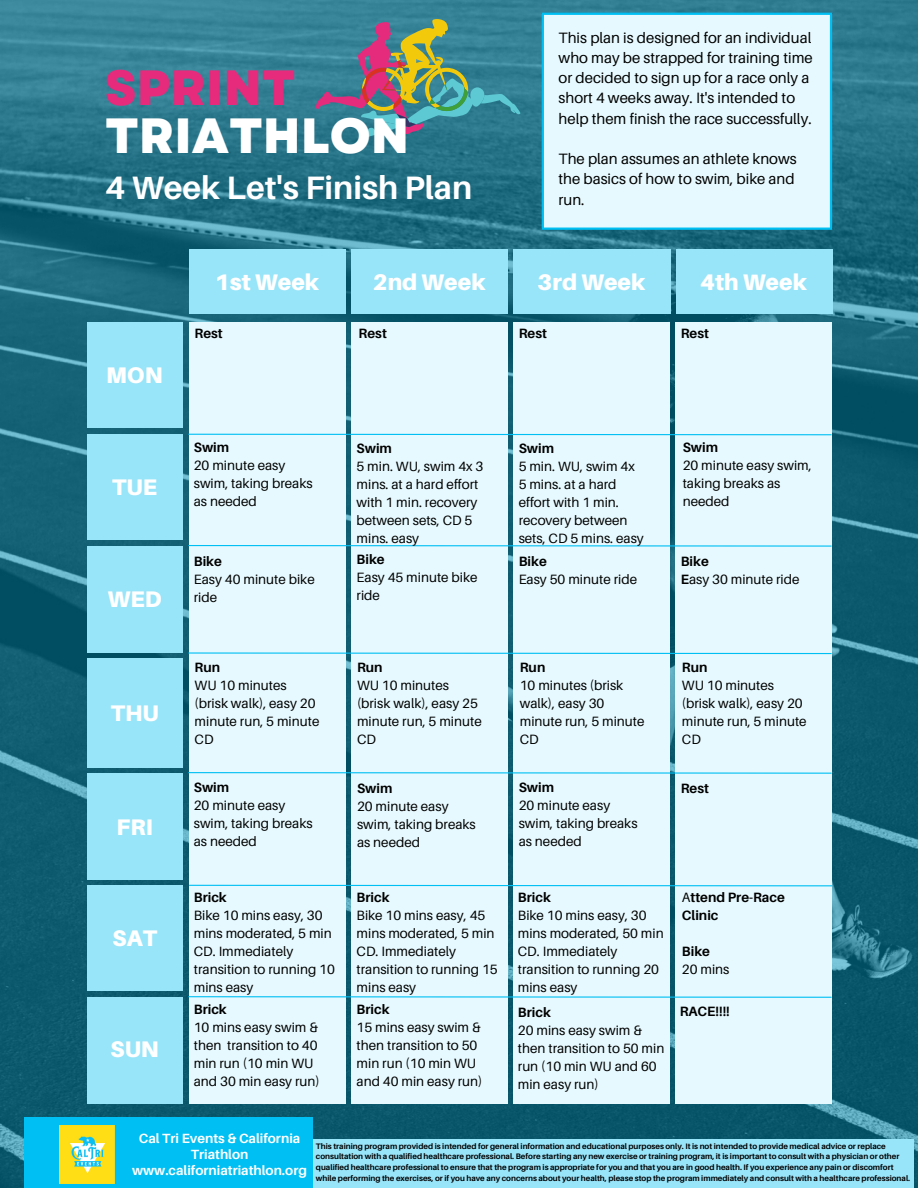
<style>
.page{position:relative;width:918px;height:1188px;background:#fff}
.page>*{position:absolute;margin:0;border:0;box-sizing:border-box;transform-origin:0 0}
.t1{font:800 49.5px "Garet";color:#fff}
.t2{font:800 49.5px "Garet";color:#e62a7c}
.t3{font:700 32.4px "Aileron";color:#fff}
.t4{font:900 22.5px "Aileron";color:#fff}
.t5{font:15px/20.2px "Aileron";color:#000}
.t6{font:13.5px/18px "Aileron";color:#000}
.t7{font:700 13.5px/18px "Aileron";color:#000}
.t8{font:700 13.35px/15.6px "Aileron";color:#fff;text-align:center}
.t9{font:700 7.95px/10.6px "Aileron";color:#000}
.s1{font-weight:700}
.s2{font-weight:400}
</style>
<div class="page">
<img style="left:0;top:0;width:918px;height:1188px">
<div style="left:189px;top:250px;width:156px;height:64px;background:#98e4f9"></div>
<div style="left:189px;top:323px;width:156px;height:781px;background:#e6f9fe"></div>
<div style="left:351px;top:323px;width:156px;height:781px;background:#e6f9fe"></div>
<div style="left:513px;top:323px;width:156px;height:781px;background:#e6f9fe"></div>
<div style="left:87px;top:323px;width:96px;height:105px;background:#98e4f9"></div>
<div style="left:87px;top:435px;width:96px;height:105px;background:#98e4f9"></div>
<div style="left:87px;top:547px;width:96px;height:105px;background:#98e4f9"></div>
<div style="left:87px;top:658px;width:96px;height:110px;background:#98e4f9"></div>
<div style="left:87px;top:774px;width:96px;height:106px;background:#98e4f9"></div>
<div style="left:87px;top:886px;width:96px;height:105px;background:#98e4f9"></div>
<div style="left:87px;top:998px;width:96px;height:106px;background:#98e4f9"></div>
<div style="left:675px;top:323px;width:156px;height:781px;background:#e6f9fe"></div>
<svg style="left:188px;top:433px;width:644px;height:3px"></svg>
<svg style="left:188px;top:544px;width:644px;height:3px"></svg>
<svg style="left:188px;top:652px;width:644px;height:3px"></svg>
<svg style="left:188px;top:772px;width:644px;height:2px"></svg>
<svg style="left:188px;top:884px;width:645px;height:3px"></svg>
<svg style="left:188px;top:996px;width:644px;height:2px"></svg>
<div style="left:351px;top:250px;width:156px;height:64px;background:#98e4f9"></div>
<div style="left:514px;top:250px;width:156px;height:64px;background:#98e4f9"></div>
<div style="left:676px;top:250px;width:156px;height:64px;background:#98e4f9"></div>
<div style="left:300px;top:1139px;width:613px;height:49px;background:#98e4f9"></div>
<div style="left:24px;top:1117px;width:288px;height:71px;background:#00bff3"></div>
<img style="left:60px;top:1125px;width:55px;height:59px">
<svg style="left:316px;top:19px;width:205px;height:120px;background:#598387"></svg>
<div style="left:543px;top:14px;width:288px;height:215px;background:#e6f9fe"></div>
<hr style="left:542px;top:15px;width:2px;height:213px;background:#00bff3">
<hr style="left:830px;top:15px;width:2px;height:213px;background:#00bff3">
<hr style="left:542px;top:13px;width:290px;height:2px;background:#00bff3">
<hr style="left:542px;top:228px;width:290px;height:2px;background:#00bff3">
<h1 class="t2" style="left:105px;top:52px;width:192px">SPRINT</h1>
<h1 class="t1" style="left:105px;top:100px;width:306px">TRIATHLON</h1>
<h2 class="t3" style="left:105px;top:168px;width:369px">4 Week Let's Finish Plan</h2>
<p class="t5" style="left:559px;top:27px;width:256px">This plan is designed for an individual who may be strapped for training time or decided to sign up for a race only a short 4 weeks away. It's intended to help them finish the race successfully.</p>
<p class="t5" style="left:559px;top:148px;width:240px">The plan assumes an athlete knows the basics of how to swim, bike and run.</p>
<h3 class="t4" style="left:106px;top:361px;width:58px">MON</h3>
<h3 class="t4" style="left:112px;top:473px;width:46px">TUE</h3>
<h3 class="t4" style="left:108px;top:586px;width:56px">WED</h3>
<h3 class="t4" style="left:111px;top:699px;width:49px">THU</h3>
<h3 class="t4" style="left:117px;top:813px;width:38px">FRI</h3>
<h3 class="t4" style="left:113px;top:924px;width:46px">SAT</h3>
<h3 class="t4" style="left:111px;top:1035px;width:50px">SUN</h3>
<h3 class="t4" style="left:215px;top:269px;width:106px">1st Week</h3>
<p class="t7" style="left:195px;top:324px;width:30px">Rest</p>
<h3 class="t4" style="left:373px;top:269px;width:114px">2nd Week</h3>
<h3 class="t4" style="left:538px;top:269px;width:109px">3rd Week</h3>
<h3 class="t4" style="left:700px;top:269px;width:108px">4th Week</h3>
<p class="t7" style="left:359px;top:324px;width:30px">Rest</p>
<p class="t7" style="left:519px;top:324px;width:30px">Rest</p>
<p class="t7" style="left:681px;top:324px;width:30px">Rest</p>
<p class="t7" style="left:194px;top:438px;width:37px">Swim</p>
<p class="t6" style="left:194px;top:456px;width:120px">20 minute easy swim, taking breaks as needed</p>
<p class="t7" style="left:194px;top:552px;width:30px">Bike</p>
<p class="t6" style="left:194px;top:570px;width:122px">Easy 40 minute bike ride</p>
<p class="t7" style="left:357px;top:439px;width:37px">Swim</p>
<p class="t6" style="left:357px;top:457px;width:128px">5 min. WU, swim 4x 3 mins. at a hard effort with 1 min. recovery between sets, CD 5 mins. easy</p>
<p class="t7" style="left:357px;top:550px;width:30px">Bike</p>
<p class="t6" style="left:357px;top:568px;width:122px">Easy 45 minute bike ride</p>
<p class="t7" style="left:519px;top:439px;width:37px">Swim</p>
<p class="t6" style="left:519px;top:457px;width:127px">5 min. WU, swim 4x<br>5 mins. at a hard effort with 1 min. recovery between sets, CD 5 mins. easy</p>
<p class="t7" style="left:519px;top:552px;width:30px">Bike</p>
<p class="t6" style="left:519px;top:570px;width:120px">Easy 50 minute ride</p>
<p class="t7" style="left:683px;top:438px;width:37px">Swim</p>
<p class="t6" style="left:683px;top:456px;width:131px">20 minute easy swim, taking breaks as needed</p>
<p class="t6" style="left:681px;top:552px;width:120px"><span class="s1">Bike<br>E</span>asy 30 minute ride</p>
<p class="t7" style="left:195px;top:658px;width:27px">Run</p>
<p class="t6" style="left:195px;top:676px;width:126px">WU 10 minutes (brisk walk), easy 20 minute run, 5 minute<br>CD</p>
<p class="t7" style="left:194px;top:778px;width:37px">Swim</p>
<p class="t6" style="left:194px;top:796px;width:120px">20 minute easy swim, taking breaks as needed</p>
<p class="t7" style="left:194px;top:888px;width:35px">Brick</p>
<p class="t6" style="left:194px;top:906px;width:143px">Bike 10 mins easy, 30 mins moderated, 5 min<br>CD. Immediately transition to running 10 mins easy</p>
<p class="t7" style="left:194px;top:1000px;width:35px">Brick</p>
<p class="t6" style="left:194px;top:1018px;width:127px">10 mins easy swim &amp; then transition to 40 min run (10 min WU and 30 min easy run)</p>
<p class="t7" style="left:357px;top:658px;width:27px">Run</p>
<p class="t6" style="left:357px;top:676px;width:126px">WU 10 minutes (brisk walk), easy 25 minute run, 5 minute<br>CD</p>
<p class="t7" style="left:357px;top:779px;width:37px">Swim</p>
<p class="t6" style="left:357px;top:797px;width:120px">20 minute easy swim, taking breaks as needed</p>
<p class="t7" style="left:357px;top:888px;width:35px">Brick</p>
<p class="t6" style="left:357px;top:906px;width:143px">Bike 10 mins easy, 45 mins moderated, 5 min<br>CD. Immediately transition to running 15 mins easy</p>
<p class="t7" style="left:357px;top:1000px;width:35px">Brick</p>
<p class="t6" style="left:357px;top:1018px;width:127px">15 mins easy swim &amp; then transition to 50 min run (10 min WU and 40 min easy run)</p>
<p class="t7" style="left:520px;top:658px;width:27px">Run</p>
<p class="t6" style="left:520px;top:676px;width:126px">10 minutes (brisk walk), easy 30 minute run, 5 minute<br>CD</p>
<p class="t7" style="left:519px;top:778px;width:37px">Swim</p>
<p class="t6" style="left:519px;top:796px;width:120px">20 minute easy swim, taking breaks as needed</p>
<p class="t7" style="left:682px;top:658px;width:27px">Run</p>
<p class="t6" style="left:682px;top:676px;width:126px">WU 10 minutes (brisk walk), easy 20 minute run, 5 minute<br>CD</p>
<p class="t7" style="left:681px;top:779px;width:30px">Rest</p>
<p class="t7" style="left:518px;top:888px;width:35px">Brick</p>
<p class="t6" style="left:518px;top:906px;width:147px">Bike 10 mins easy, 30 mins moderated, 50 min<br>CD. Immediately transition to running 20 mins easy</p>
<p class="t7" style="left:518px;top:1003px;width:35px">Brick</p>
<p class="t6" style="left:518px;top:1021px;width:148px">20 mins easy swim &amp; then transition to 50 min run (10 min WU and 60 min easy run)</p>
<p class="t7" style="left:682px;top:888px;width:105px"><span class="s2">A</span>ttend Pre-Race<br>Clinic</p>
<p class="t7" style="left:682px;top:942px;width:30px">Bike</p>
<p class="t6" style="left:682px;top:960px;width:49px">20 mins</p>
<p class="t7" style="left:680px;top:1002px;width:52px">RACE!!!!</p>
<p class="t8" style="left:132px;top:1131px;width:176px">Cal Tri Events &amp; California<br>Triathlon www.californiatriathlon.org</p>
<p class="t9" style="left:316px;top:1141px;width:596px">This training program provided is intended for general information and educational purposes only. It is not intended to provide medical advice or replace consultation with a qualified healthcare professional. Before starting any new exercise or training program, it is important to consult with a physician or other qualified healthcare professional to ensure that the program is appropriate for you and that you are in good health. If you experience any pain or discomfort while performing the exercises, or if you have any concerns about your health, please stop the program immediately and consult with a healthcare professional.</p>
</div>
